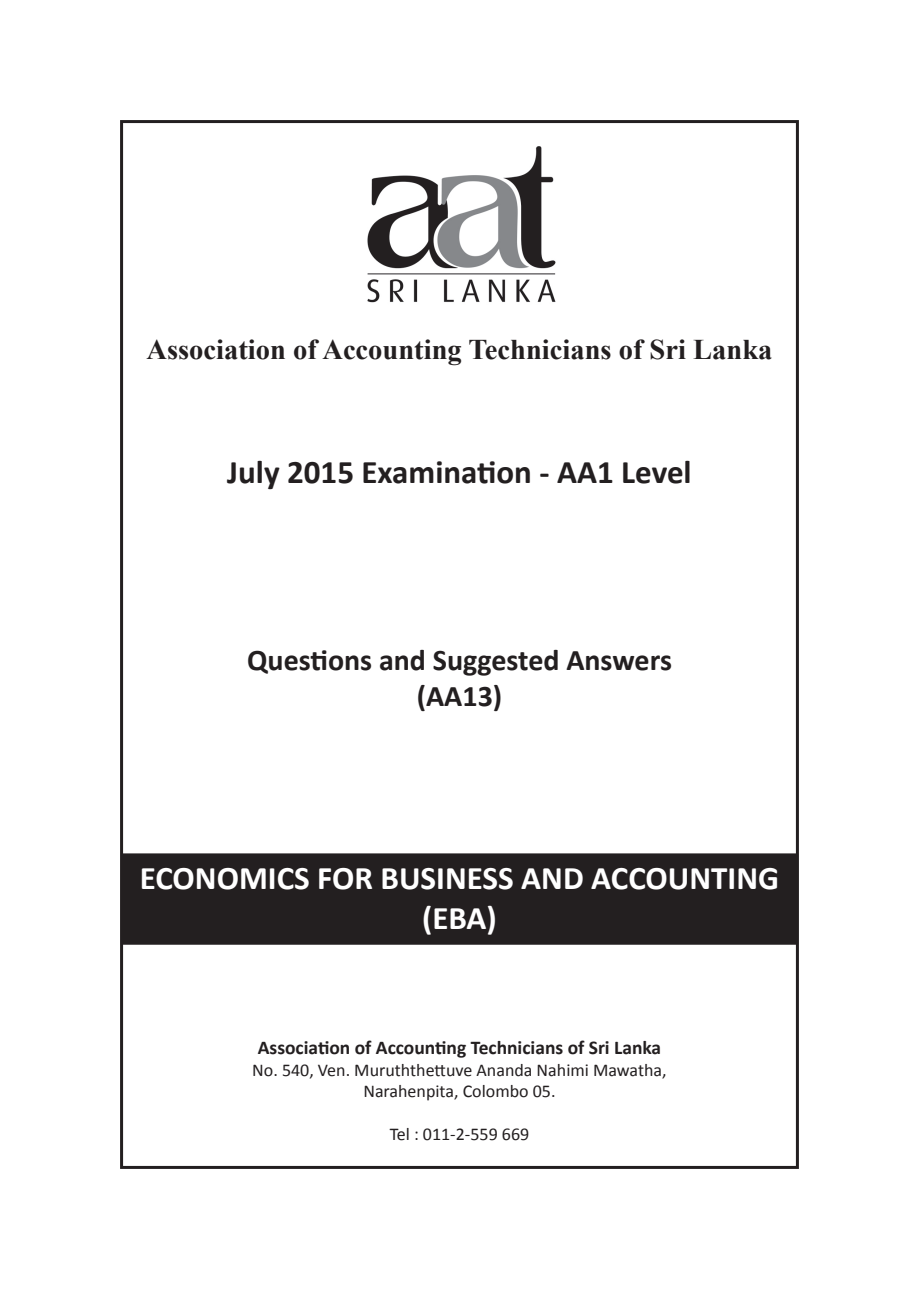
<style>
.page{position:relative;width:919px;height:1289px;background:#fff}
.page>*{position:absolute;margin:0;border:0;box-sizing:border-box;transform-origin:0 0}
.t1{font:700 33px "Calibri";color:#fff}
.t2{font:700 33px "Calibri";color:#231f20}
.t3{font:700 30px "Calibri";color:#231f20}
.t4{font:700 28.5px "Times New Roman";color:#231f20}
.t5{font:700 19.5px "Calibri";color:#231f20}
.t6{font:18px "Calibri";color:#231f20}
</style>
<div class="page">
<div style="left:122px;top:854px;width:675px;height:90px;background:#231f20"></div>
<div style="left:121px;top:853px;width:677px;height:91px;border:2px solid #231f20"></div>
<img style="left:367px;top:146px;width:189px;height:157px">
<p class="t4" style="left:146px;top:329px;width:627px">Association of Accounting Technicians of Sri Lanka</p>
<p class="t2" style="left:227px;top:452px;width:466px">July 2015 Examination - AA1 Level</p>
<p class="t3" style="left:247px;top:641px;width:426px">Questions and Suggested Answers</p>
<p class="t3" style="left:416px;top:677px;width:87px">(AA13)</p>
<p class="t1" style="left:140px;top:857px;width:641px">ECONOMICS FOR BUSINESS AND ACCOUNTING</p>
<p class="t1" style="left:422px;top:897px;width:76px">(EBA)</p>
<p class="t5" style="left:258px;top:1035px;width:405px">Association of Accounting Technicians of Sri Lanka</p>
<p class="t6" style="left:252px;top:1058px;width:416px">No. 540, Ven. Muruththettuve Ananda Nahimi Mawatha,</p>
<p class="t6" style="left:363px;top:1079px;width:194px">Narahenpita, Colombo 05.</p>
<p class="t6" style="left:389px;top:1123px;width:141px">Tel : 011-2-559 669</p>
</div>
